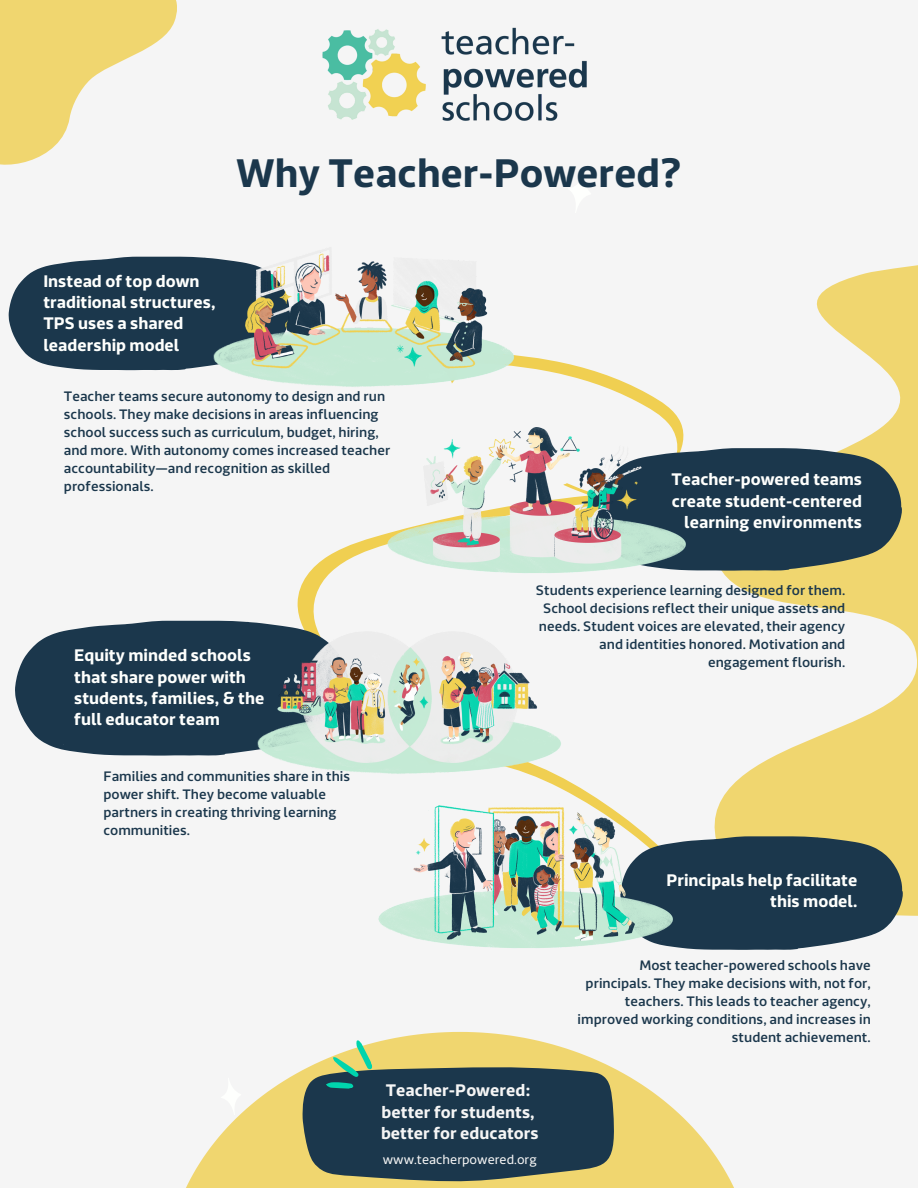
<style>
.page{position:relative;width:918px;height:1188px;background:#f5f5f5}
.page>*{position:absolute;margin:0;border:0;box-sizing:border-box;transform-origin:0 0}
.t1{font:700 39.15px "Riona Sans";color:#1b374c}
.t2{font:700 16.5px/21.3px "Riona Sans";color:#fefffd;text-align:right}
.t3{font:700 16.5px "Riona Sans";color:#f5f5f5}
.t4{font:500 13.5px/18px "Riona Sans";color:#1b374c;text-align:right}
.t5{font:12.6px "Riona Sans";color:#f5f5f5}
</style>
<div class="page">
<svg style="left:517px;top:355px;width:165px;height:71px"></svg>
<svg style="left:9px;top:257px;width:202px;height:113px;background:#2e475a"></svg>
<svg style="left:714px;top:265px;width:204px;height:651px"></svg>
<svg style="left:196px;top:380px;width:449px;height:422px"></svg>
<svg style="left:688px;top:448px;width:214px;height:123px;background:#324850"></svg>
<svg style="left:15px;top:621px;width:334px;height:135px;background:#344d5f"></svg>
<svg style="left:676px;top:836px;width:227px;height:114px;background:#314957"></svg>
<svg style="left:0;top:0;width:177px;height:165px"></svg>
<svg style="left:186px;top:1032px;width:548px;height:156px"></svg>
<svg style="left:302px;top:1038px;width:315px;height:147px;background:#5a695e"></svg>
<svg style="left:218px;top:1076px;width:26px;height:41px"></svg>
<img style="left:211px;top:252px;width:306px;height:138px">
<svg style="left:510px;top:417px;width:77px;height:9px"></svg>
<img style="left:386px;top:426px;width:302px;height:151px">
<svg style="left:327px;top:775px;width:109px;height:27px"></svg>
<img style="left:255px;top:625px;width:307px;height:150px">
<img style="left:378px;top:802px;width:298px;height:146px">
<img style="left:322px;top:27px;width:265px;height:94px">
<p class="t1" style="left:236px;top:147px;width:447px">Why Teacher-Powered?</p>
<p class="t2" style="left:43px;top:271px;width:174px;text-align:left">Instead of top down traditional structures,<br>TPS uses a shared leadership model</p>
<p class="t4" style="left:64px;top:388px;width:328px;text-align:left">Teacher teams secure autonomy to design and run schools. They make decisions in areas influencing school success such as curriculum, budget, hiring, and more. With autonomy comes increased teacher accountability—and recognition as skilled professionals.</p>
<p class="t2" style="left:74px;top:645px;width:192px;text-align:left">Equity minded schools that share power with students, families, &amp; the full educator team</p>
<p class="t4" style="left:103px;top:768px;width:248px;text-align:left">Families and communities share in this power shift. They become valuable partners in creating thriving learning communities.</p>
<p class="t2" style="left:671px;top:470px;width:192px">Teacher-powered teams create student-centered learning environments</p>
<p class="t4" style="left:536px;top:582px;width:311px">Students experience learning designed for them.<br>School decisions reflect their unique assets and needs. Student voices are elevated, their agency and identities honored. Motivation and engagement flourish.</p>
<p class="t2" style="left:666px;top:870px;width:193px">Principals help facilitate this model.</p>
<p class="t4" style="left:578px;top:956px;width:295px">Most teacher-powered schools have principals. They make decisions with, not for, teachers. This leads to teacher agency, improved working conditions, and increases in student achievement.</p>
<p class="t3" style="left:386px;top:1080px;width:146px">Teacher-Powered:</p>
<p class="t3" style="left:382px;top:1101px;width:154px">better for students,</p>
<p class="t3" style="left:381px;top:1122px;width:159px">better for educators</p>
<p class="t5" style="left:383px;top:1151px;width:156px">www.teacherpowered.org</p>
</div>
